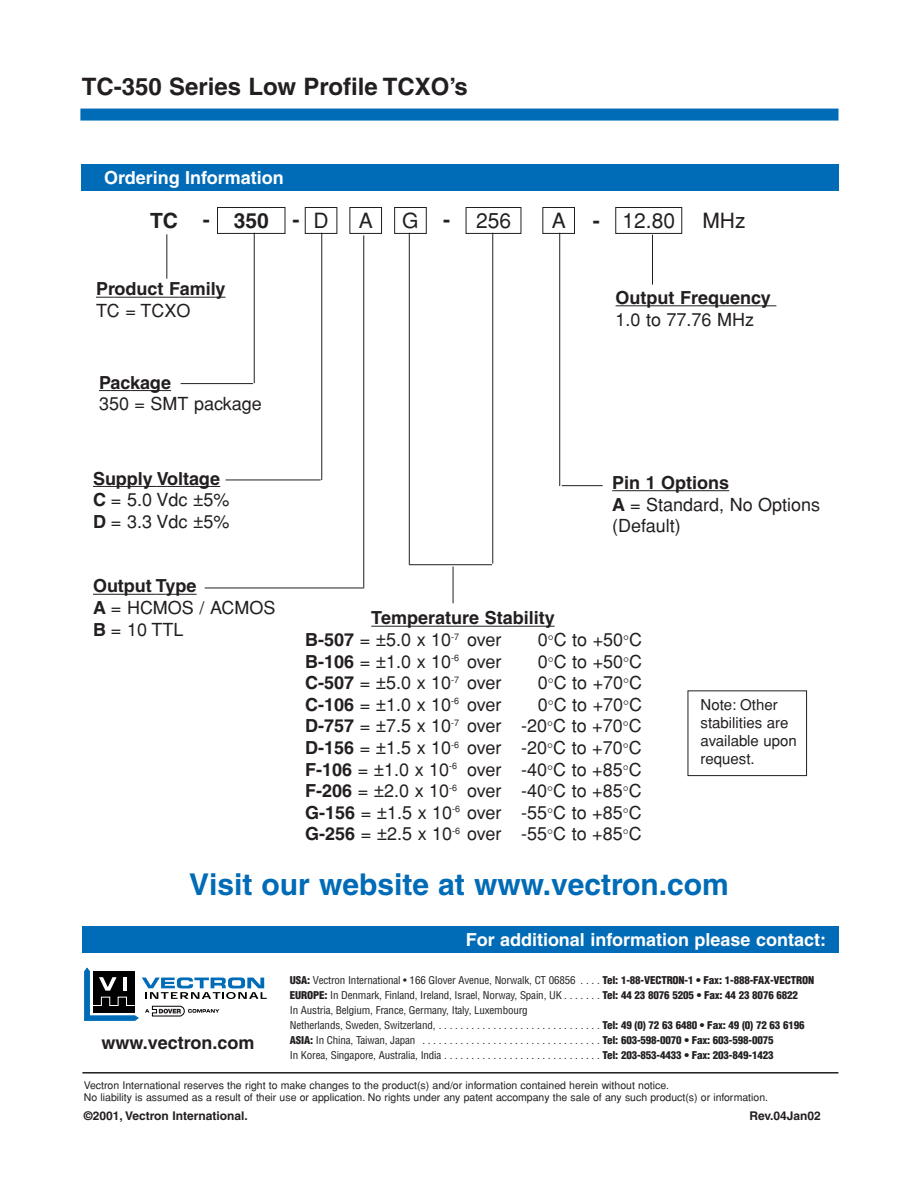
<style>
.page{position:relative;width:918px;height:1188px;background:#fff}
.page>*{position:absolute;margin:0;border:0;box-sizing:border-box;transform-origin:0 0}
.t1{font:700 30px "Helvetica";color:#006bb6}
.t2{font:700 24px "Helvetica";color:#231f20}
.t3{font:21px "Helvetica";color:#231f20}
.t4{font:700 21px "Helvetica";color:#231f20}
.t5{font:18px/21.6px "Helvetica";color:#231f20}
.t6{font:700 18px/21.6px "Helvetica";color:#231f20}
.t7{font:700 18px "Helvetica";color:#fff}
.t8{font:15px/18px "Helvetica";color:#231f20}
.t9{font:700 12px "Helvetica";color:#231f20}
.t10{font:condensed 10.5px/15px "Helvetica";letter-spacing:-.015em;color:#231f20;scale:1.05 1}
.t11{font:10.5px/12.6px "Helvetica";color:#231f20}
.s1{font-weight:400}
.s2{font-weight:700}
.s3{font-size:15px}
.s4{font-weight:900}
</style>
<div class="page">
<hr style="left:82px;top:1072px;width:756px;height:2px;background:#231f20">
<svg style="left:84px;top:967px;width:183px;height:54px"></svg>
<div style="left:82px;top:926px;width:756px;height:27px;background:#006bb6"></div>
<div style="left:80px;top:109px;width:758px;height:12px;background:#006bb6"></div>
<div style="left:81px;top:164px;width:758px;height:27px;background:#006bb6"></div>
<div style="left:305px;top:207px;width:32px;height:27px;border:1px solid #231f20"></div>
<div style="left:350px;top:207px;width:32px;height:27px;border:1px solid #231f20"></div>
<div style="left:394px;top:207px;width:33px;height:27px;border:1px solid #231f20"></div>
<div style="left:466px;top:207px;width:55px;height:27px;border:1px solid #231f20"></div>
<div style="left:542px;top:207px;width:33px;height:27px;border:1px solid #231f20"></div>
<svg style="left:96px;top:297px;width:19px;height:1px"></svg>
<hr style="left:115px;top:297px;width:65px;height:1px;background:#231f20">
<hr style="left:180px;top:297px;width:36px;height:1px;background:#231f20">
<svg style="left:99px;top:390px;width:72px;height:1px"></svg>
<hr style="left:93px;top:486px;width:50px;height:1px;background:#231f20">
<svg style="left:143px;top:486px;width:24px;height:1px"></svg>
<hr style="left:167px;top:486px;width:32px;height:1px;background:#231f20">
<svg style="left:199px;top:486px;width:21px;height:1px"></svg>
<hr style="left:166px;top:234px;width:1px;height:45px;background:#231f20">
<hr style="left:363px;top:235px;width:1px;height:353px;background:#231f20">
<hr style="left:409px;top:233px;width:1px;height:331px;background:#231f20">
<hr style="left:226px;top:480px;width:95px;height:1px;background:#231f20">
<hr style="left:181px;top:383px;width:72px;height:1px;background:#231f20">
<hr style="left:616px;top:305px;width:145px;height:1px;background:#231f20">
<svg style="left:761px;top:305px;width:15px;height:1px"></svg>
<hr style="left:612px;top:490px;width:117px;height:1px;background:#231f20">
<div style="left:688px;top:690px;width:119px;height:86px;border:1px solid #231f20"></div>
<hr style="left:381px;top:626px;width:174px;height:1px;background:#231f20">
<hr style="left:559px;top:233px;width:1px;height:253px;background:#231f20">
<hr style="left:492px;top:233px;width:1px;height:331px;background:#231f20">
<hr style="left:562px;top:485px;width:41px;height:1px;background:#231f20">
<div style="left:217px;top:207px;width:68px;height:27px;border:1px solid #231f20"></div>
<hr style="left:321px;top:233px;width:1px;height:247px;background:#231f20">
<hr style="left:254px;top:233px;width:1px;height:150px;background:#231f20">
<hr style="left:93px;top:594px;width:63px;height:1px;background:#231f20">
<hr style="left:166px;top:594px;width:31px;height:1px;background:#231f20">
<div style="left:615px;top:207px;width:67px;height:27px;border:1px solid #231f20"></div>
<hr style="left:652px;top:235px;width:1px;height:50px;background:#231f20">
<hr style="left:205px;top:588px;width:158px;height:1px;background:#231f20">
<hr style="left:409px;top:564px;width:83px;height:1px;background:#231f20">
<hr style="left:453px;top:567px;width:1px;height:36px;background:#231f20">
<h2 class="t2" style="left:82px;top:78px;width:388px">TC-350 Series Low Profile TCXO’s</h2>
<h3 class="t7" style="left:104px;top:171px;width:181px">Ordering Information</h3>
<h3 class="t4" style="left:150px;top:213px;width:61px">TC -</h3>
<h3 class="t4" style="left:292px;top:212px;width:38px">- <span class="s1">D</span></h3>
<h3 class="t3" style="left:359px;top:213px;width:16px">A</h3>
<h3 class="t3" style="left:402px;top:213px;width:110px">G <span class="s2">-</span> 256</h3>
<h3 class="t3" style="left:552px;top:213px;width:16px">A</h3>
<h3 class="t4" style="left:234px;top:213px;width:37px">350</h3>
<h3 class="t4" style="left:593px;top:213px;width:8px">-</h3>
<h3 class="t3" style="left:622px;top:213px;width:54px">12.80</h3>
<h3 class="t3" style="left:702px;top:213px;width:45px">MHz</h3>
<h3 class="t6" style="left:96px;top:280px;width:131px">Product Family</h3>
<h3 class="t5" style="left:96px;top:302px;width:96px">TC = TCXO</h3>
<h3 class="t6" style="left:99px;top:373px;width:74px">Package</h3>
<h3 class="t5" style="left:99px;top:395px;width:164px">350 = SMT package</h3>
<h3 class="t6" style="left:616px;top:289px;width:157px">Output Frequency</h3>
<h3 class="t5" style="left:616px;top:310px;width:140px">1.0 to 77.76 MHz</h3>
<h3 class="t5" style="left:93px;top:469px;width:138px"><span class="s2">Supply Voltage<br>C</span> = 5.0 Vdc ±5%<br><span class="s2">D</span> = 3.3 Vdc ±5%</h3>
<h3 class="t5" style="left:612px;top:474px;width:210px"><span class="s2">Pin 1 Options<br>A</span> = Standard, No Options (Default)</h3>
<h3 class="t5" style="left:93px;top:577px;width:184px"><span class="s2">Output Type<br>A</span> = HCMOS / ACMOS<br><span class="s2">B</span> = 10 TTL</h3>
<h3 class="t6" style="left:305px;top:609px;width:251px;text-indent:66px">Temperature Stability<br>B-507 <span class="s1">= ±5.0 x 10</span><sup>-7</sup> <span class="s1">over</span></h3>
<h3 class="t5" style="left:538px;top:631px;width:106px">0<span class="s3">°</span>C to +50<span class="s3">°</span>C</h3>
<h3 class="t5" style="left:305px;top:652px;width:198px"><span class="s2">B-106</span> = ±1.0 x 10<sup>-6</sup> over</h3>
<h3 class="t5" style="left:538px;top:652px;width:106px">0<span class="s3">°</span>C to +50<span class="s3">°</span>C</h3>
<h3 class="t5" style="left:305px;top:674px;width:198px"><span class="s2">C-507</span> = ±5.0 x 10<sup>-7</sup> over</h3>
<h3 class="t5" style="left:538px;top:674px;width:106px">0<span class="s3">°</span>C to +70<span class="s3">°</span>C</h3>
<h3 class="t5" style="left:305px;top:695px;width:198px"><span class="s2">C-106</span> = ±1.0 x 10<sup>-6</sup> over</h3>
<h3 class="t5" style="left:305px;top:695px;width:339px;text-align:justify;text-indent:233px">0<span class="s3">°</span>C to +70<span class="s3">°</span>C <span class="s2">D-757</span> = ±7.5 x 10<sup>-7</sup> over -20<span class="s3">°</span>C to +70<span class="s3">°</span>C <span class="s2">D-156</span> = ±1.5 x 10<sup>-6</sup> over -20<span class="s3">°</span>C to +70<span class="s3">°</span>C <span class="s2">F-106</span> = ±1.0 x 10<sup>-6</sup> over -40<span class="s3">°</span>C to +85<span class="s3">°</span>C <span class="s2">F-206</span> = ±2.0 x 10<sup>-6</sup> over -40<span class="s3">°</span>C to +85<span class="s3">°</span>C <span class="s2">G-156</span> = ±1.5 x 10<sup>-6</sup> over -55<span class="s3">°</span>C to +85<span class="s3">°</span>C <span class="s2">G-256</span> = ±2.5 x 10<sup>-6</sup> over -55<span class="s3">°</span>C to +85<span class="s3">°</span>C</h3>
<h3 class="t8" style="left:701px;top:697px;width:98px">Note: Other stabilities are available upon request.</h3>
<h1 class="t1" style="left:189px;top:874px;width:541px">Visit our website at www.vectron.com</h1>
<h3 class="t7" style="left:466px;top:933px;width:362px">For additional information please contact:</h3>
<p class="t10" style="left:290px;top:974px;width:501px"><span class="s4">USA:</span> Vectron International • 166 Glover Avenue, Norwalk, CT 06856 . . . . <span class="s4">Tel: 1-88-VECTRON-1 • Fax: 1-888-FAX-VECTRON EUROPE:</span> In Denmark, Finland, Ireland, Israel, Norway, Spain, UK . . . . . . . <span class="s4">Tel: 44 23 8076 5205 • Fax: 44 23 8076 6822<br></span>In Austria, Belgium, France, Germany, Italy, Luxembourg<br>Netherlands, Sweden, Switzerland, . . . . . . . . . . . . . . . . . . . . . . . . . . . . . . <span class="s4">Tel: 49 (0) 72 63 6480 • Fax: 49 (0) 72 63 6196<br>ASIA:</span> In China, Taiwan, Japan . . . . . . . . . . . . . . . . . . . . . . . . . . . . . . . . . <span class="s4">Tel: 603-598-0070 • Fax: 603-598-0075<br></span>In Korea, Singapore, Australia, India . . . . . . . . . . . . . . . . . . . . . . . . . . . . . <span class="s4">Tel: 203-853-4433 • Fax: 203-849-1423</span></p>
<p class="t11" style="left:84px;top:1080px;width:686px">Vectron International reserves the right to make changes to the product(s) and/or information contained herein without notice.<br>No liability is assumed as a result of their use or application. No rights under any patent accompany the sale of any such product(s) or information.</p>
<p class="t9" style="left:84px;top:1112px;width:165px">©2001, Vectron International.</p>
<p class="t9" style="left:749px;top:1112px;width:73px">Rev.04Jan02</p>
<h3 class="t6" style="left:102px;top:1034px;width:154px">www.vectron.com</h3>
</div>
